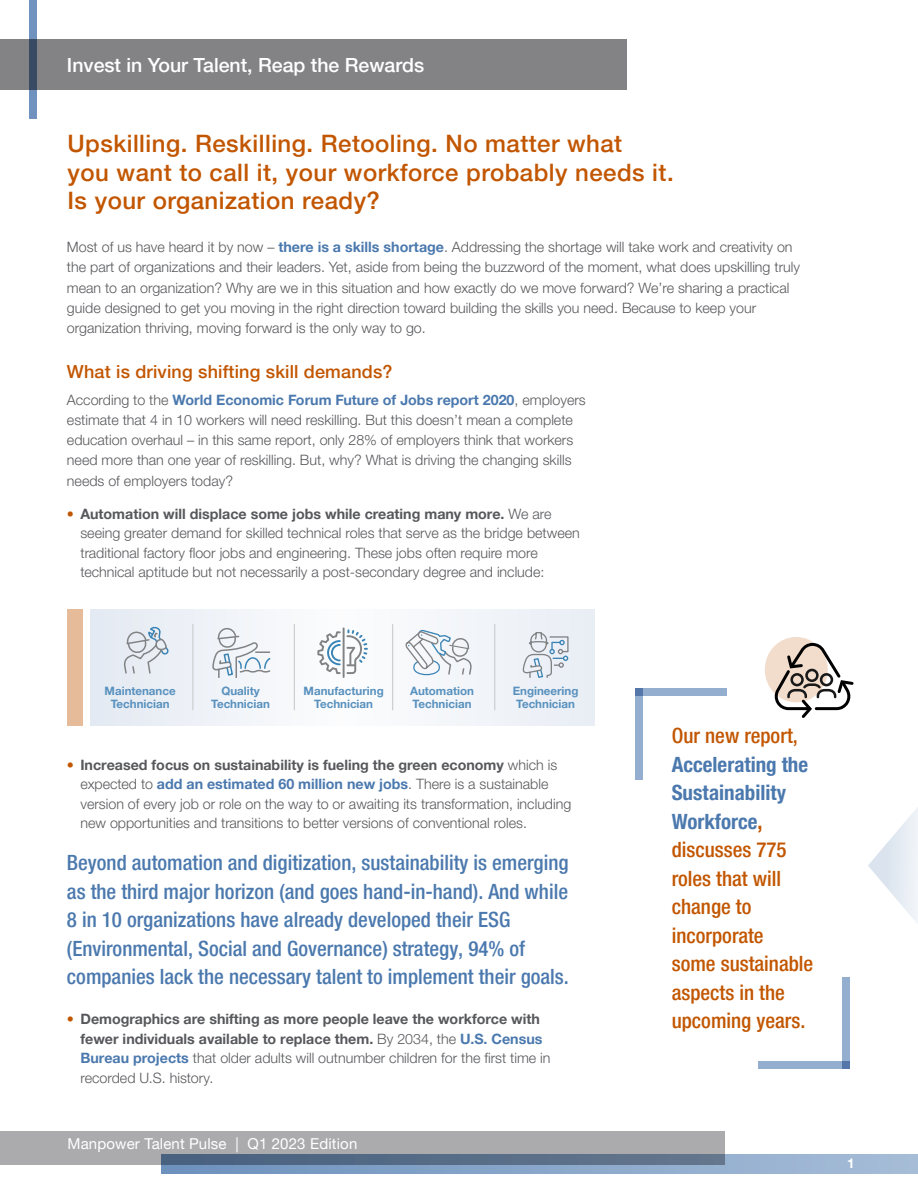
<style>
.page{position:relative;width:918px;height:1188px;background:#fff}
.page>*{position:absolute;margin:0;border:0;box-sizing:border-box;transform-origin:0 0}
.t1{font:500 24px/28.5px "Helvetica Neue LTW1 G";letter-spacing:.02em;color:#c25600}
.t2{font:500 condensed 21px/28.5px "Helvetica Neue LTW1 G";color:#4b79ae}
.t3{font:500 condensed 21px/28.5px "Helvetica Neue LTW1 G";color:#c25600}
.t4{font:500 19.5px "Helvetica Neue LTW1 G";color:#fff}
.t5{font:500 18px "Helvetica Neue LTW1 G";letter-spacing:.01em;color:#c25600}
.t6{font:15px "Helvetica Neue LTW1 G";letter-spacing:.01em;color:#fff}
.t7{font:300 14.25px/20.2px "Helvetica Neue LTW1 G";color:#57585b}
.t8{font:700 14.25px/19.5px "Helvetica Neue LTW1 G";color:#57585b}
.t9{font:700 13.5px "Helvetica Neue LTW1 G";color:#fff}
.t10{font:700 11.55px/13.4px "Helvetica Neue LTW1 G";color:#5891be;text-align:center}
.s1{font-weight:700;color:#4b79ae}
.s2{color:#c25600}
.s3{font-weight:700}
.s4{font-weight:300;color:#c25600}
.s5{font-weight:300}
.s6{color:#4b79ae}
</style>
<div class="page">
<svg style="left:161px;top:1154px;width:757px;height:20px"></svg>
<svg style="left:0;top:1131px;width:725px;height:33px;fill:#ababad"></svg>
<div style="left:0;top:39px;width:627px;height:51px;background:#838386"></div>
<svg style="left:30px;top:0;width:7px;height:119px"></svg>
<div style="left:636px;top:688px;width:91px;height:7px;background:#93aecf"></div>
<div style="left:636px;top:688px;width:7px;height:91px;background:#93aecf"></div>
<div style="left:758px;top:1062px;width:92px;height:7px;background:#93aecf"></div>
<div style="left:843px;top:977px;width:7px;height:92px;background:#93aecf"></div>
<div style="left:765px;top:637px;width:63px;height:65px;background:#f2ddcc;border-radius:50%"></div>
<svg style="left:868px;top:807px;width:50px;height:117px"></svg>
<div style="left:68px;top:609px;width:15px;height:117px;background:#e6bb99"></div>
<div style="left:91px;top:609px;width:504px;height:117px;background:#f1f4f8"></div>
<hr style="left:192px;top:625px;width:1px;height:85px;background:#cbcfd1">
<hr style="left:294px;top:625px;width:1px;height:85px;background:#cbcfd1">
<hr style="left:494px;top:625px;width:1px;height:85px;background:#cbcfd1">
<hr style="left:392px;top:625px;width:1px;height:85px;background:#cbcfd1">
<svg style="left:522px;top:632px;width:47px;height:46px"></svg>
<svg style="left:317px;top:627px;width:51px;height:51px"></svg>
<svg style="left:212px;top:628px;width:59px;height:50px"></svg>
<svg style="left:405px;top:629px;width:67px;height:47px"></svg>
<svg style="left:123px;top:626px;width:46px;height:48px"></svg>
<svg style="left:772px;top:644px;width:82px;height:74px"></svg>
<h3 class="t4" style="left:67px;top:58px;width:359px">Invest in Your Talent, Reap the Rewards</h3>
<h1 class="t1" style="left:68px;top:132px;width:608px">Upskilling. Reskilling. Retooling. No matter what<br>you want to call it, your workforce probably needs it.<br>Is your organization ready?</h1>
<p class="t7" style="left:67px;top:238px;width:735px">Most of us have heard it by now – <span class="s1">there is a skills shortage</span>. Addressing the shortage will take work and creativity on the part of organizations and their leaders. Yet, aside from being the buzzword of the moment, what does upskilling truly mean to an organization? Why are we in this situation and how exactly do we move forward? We’re sharing a practical guide designed to get you moving in the right direction toward building the skills you need. Because to keep your organization thriving, moving forward is the only way to go.</p>
<p class="t5" style="left:67px;top:365px;width:327px">What is driving shifting skill demands?</p>
<p class="t7" style="left:67px;top:391px;width:520px">According to the <span class="s1">World Economic Forum Future of Jobs report 2020</span>, employers estimate that 4 in 10 workers will need reskilling. But this doesn’t mean a complete education overhaul – in this same report, only 28% of employers think that workers need more than one year of reskilling. But, why? What is driving the changing skills needs of employers today?</p>
<p class="t7" style="left:80px;top:505px;width:501px;line-height:19.5px;text-indent:-13px"><span class="s2">•</span> <span class="s3">Automation will displace some jobs while creating many more.</span> We are seeing greater demand for skilled technical roles that serve as the bridge between traditional factory 昀氀oor jobs and engineering. These jobs often require more technical aptitude but not necessarily a post-secondary degree and include:</p>
<p class="t10" style="left:105px;top:685px;width:73px">Maintenance<br>Technician</p>
<p class="t10" style="left:211px;top:685px;width:60px">Quality<br>Technician</p>
<p class="t10" style="left:304px;top:685px;width:82px">Manufacturing<br>Technician</p>
<p class="t10" style="left:410px;top:685px;width:65px;text-align:left">Automation<br>Technician</p>
<p class="t10" style="left:513px;top:685px;width:67px">Engineering<br>Technician</p>
<p class="t7" style="left:80px;top:756px;width:492px;line-height:19.5px;text-indent:-13px"><span class="s2">•</span> <span class="s3">Increased focus on sustainability is fueling the green economy</span> which is expected to <span class="s1">add an estimated 60 million new jobs</span>. There is a sustainable version of every job or role on the way to or awaiting its transformation, including new opportunities and transitions to better versions of conventional roles.</p>
<p class="t2" style="left:67px;top:851px;width:503px">Beyond automation and digitization, sustainability is emerging as the third major horizon (and goes hand-in-hand). And while 8 in 10 organizations have already developed their ESG (Environmental, Social and Governance) strategy, 94% of companies lack the necessary talent to implement their goals.</p>
<p class="t8" style="left:80px;top:1011px;width:472px;text-indent:-13px"><span class="s4">•</span> Demographics are shifting as more people leave the workforce with fewer individuals available to replace them. <span class="s5">By 2034, the</span> <span class="s6">U.S. Census Bureau projects</span> <span class="s5">that older adults will outnumber children for the 昀椀rst time in recorded U.S. history.</span></p>
<p class="t6" style="left:68px;top:1137px;width:291px">Manpower Talent Pulse | Q1 2023 Edition</p>
<h2 class="t3" style="left:672px;top:723px;width:128px">Our new report,</h2>
<h2 class="t3" style="left:672px;top:752px;width:143px"><span class="s1">Accelerating the<br>Sustainability<br>Workforce</span><span class="s3">, </span>discusses 775 roles that will change to incorporate<br>some sustainable aspects in the upcoming years.</h2>
<p class="t9" style="left:847px;top:1158px;width:9px">1</p>
</div>
